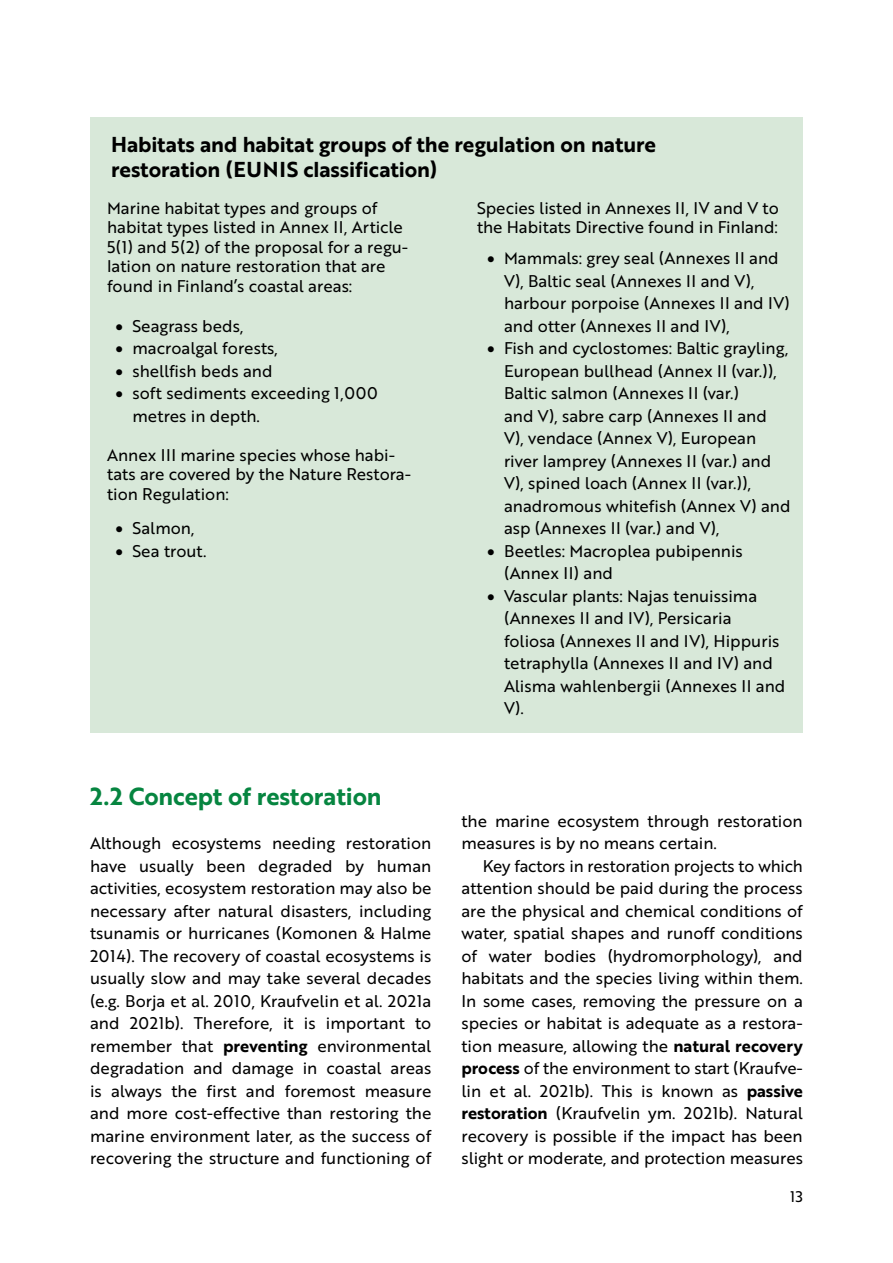
<style>
.page{position:relative;width:893px;height:1263px;background:#fff}
.page>*{position:absolute;margin:0;border:0;box-sizing:border-box;transform-origin:0 0}
.H3_Otsikko_2_4vari{font:24px "Brother 1816 Bold";letter-spacing:-.005em;color:#068540}
.Normaali{font:21px "Brother 1816 Bold";letter-spacing:-.005em;color:#000}
.Normaali_1_kpl{font:16.5px/22.5px "Brother 1816 Regular";color:#000}
.Normaali-2{font:16.5px/22.5px "Brother 1816 Regular";letter-spacing:-.005em;color:#000;text-align:justify}
.Tietolaatikon_teksti{font:16.5px/19.5px "Brother 1816 Regular";color:#000}
.Lista_sis_2{font:16.5px/19.5px "Brother 1816 Regular";letter-spacing:-.005em;color:#000}
.t1{font:15px "Brother 1816 Regular";color:#000}
.s1{font-family:"Brother 1816 Bold"}
</style>
<div class="page">
<div style="left:90px;top:117px;width:713px;height:615px;background:#d8e8d9"></div>
<p class="Normaali" style="left:111px;top:128px;width:546px">Habitats and habitat groups of the regulation on nature</p>
<p class="Normaali" style="left:111px;top:153px;width:328px">restoration (EUNIS classification)</p>
<p class="Tietolaatikon_teksti" style="left:107px;top:198px;width:303px">Marine habitat types and groups of habitat types listed in Annex II, Article 5(1) and 5(2) of the proposal for a regu&shy;lation on nature restoration that are found in Finland’s coastal areas:</p>
<p class="Normaali_1_kpl" style="left:116px;top:314px;width:129px">• Seagrass beds,</p>
<p class="Normaali_1_kpl" style="left:116px;top:336px;width:164px">• macroalgal forests,</p>
<p class="Normaali_1_kpl" style="left:116px;top:359px;width:159px">• shellfish beds and</p>
<p class="Normaali_1_kpl" style="left:133px;top:381px;width:247px;text-indent:-17px">• soft sediments exceeding 1,000 metres in depth.</p>
<p class="Tietolaatikon_teksti" style="left:107px;top:444px;width:306px">Annex III marine species whose habi&shy;tats are covered by the Nature Restora&shy;tion Regulation:</p>
<p class="Normaali_1_kpl" style="left:116px;top:516px;width:80px">• Salmon,</p>
<p class="Normaali_1_kpl" style="left:116px;top:539px;width:92px">• Sea trout.</p>
<h3 class="H3_Otsikko_2_4vari" style="left:90px;top:778px;width:293px">2.2 Concept of restoration</h3>
<p class="Normaali_1_kpl" style="left:90px;top:831px;width:343px;text-align:justify">Although ecosystems needing restoration have usually been degraded by human activities, ecosystem restoration may also be necessary after natural disasters, including tsunamis or hurricanes (Komonen &amp; Halme 2014). The recovery of coastal ecosystems is usually slow and may take several decades (e.g. Borja et al. 2010, Kraufvelin et al. 2021a and 2021b). Therefore, it is important to remember that <span class="s1">preventing</span> environmental degradation and damage in coastal areas is always the first and foremost measure and more cost-effective than restoring the marine environment later, as the success of recovering the structure and functioning of</p>
<p class="Lista_sis_2" style="left:477px;top:198px;width:303px">Species listed in Annexes II, IV and V to the Habitats Directive found in Finland:</p>
<p class="Normaali_1_kpl" style="left:504px;top:246px;width:287px;text-indent:-17px">• Mammals: grey seal (Annexes II and V), Baltic seal (Annexes II and V), harbour porpoise (Annexes II and IV) and otter (Annexes II and IV),</p>
<p class="Normaali_1_kpl" style="left:504px;top:336px;width:288px;text-indent:-17px">• Fish and cyclostomes: Baltic grayling, European bullhead (Annex II (var.)), Baltic salmon (Annexes II (var.)<br>and V), sabre carp (Annexes II and V), vendace (Annex V), European river lamprey (Annexes II (var.) and V), spined loach (Annex II (var.)), anadromous whitefish (Annex V) and asp (Annexes II (var.) and V),</p>
<p class="Normaali_1_kpl" style="left:504px;top:539px;width:240px;text-indent:-17px">• Beetles: Macroplea pubipennis (Annex II) and</p>
<p class="Normaali_1_kpl" style="left:504px;top:584px;width:283px;text-indent:-17px">• Vascular plants: Najas tenuissima (Annexes II and IV), Persicaria foliosa (Annexes II and IV), Hippuris tetraphylla (Annexes II and IV) and<br>Alisma wahlenbergii (Annexes II and<br>V).</p>
<p class="Normaali_1_kpl" style="left:461px;top:809px;width:343px">the marine ecosystem through restoration measures is by no means certain.</p>
<p class="Normaali-2" style="left:461px;top:854px;width:343px;text-indent:21px">Key factors in restoration projects to which attention should be paid during the process are the physical and chemical conditions of water, spatial shapes and runoff conditions of water bodies (hydromorphology), and habitats and the species living within them.<br>In some cases, removing the pressure on a species or habitat is adequate as a restora&shy;tion measure, allowing the <span class="s1">natural recovery process</span> of the environment to start (Kraufve&shy;lin et al. 2021b). This is known as <span class="s1">passive restoration</span> (Kraufvelin ym. 2021b). Natural recovery is possible if the impact has been slight or moderate, and protection measures</p>
<p class="t1" style="left:790px;top:1185px;width:14px">13</p>
</div>
